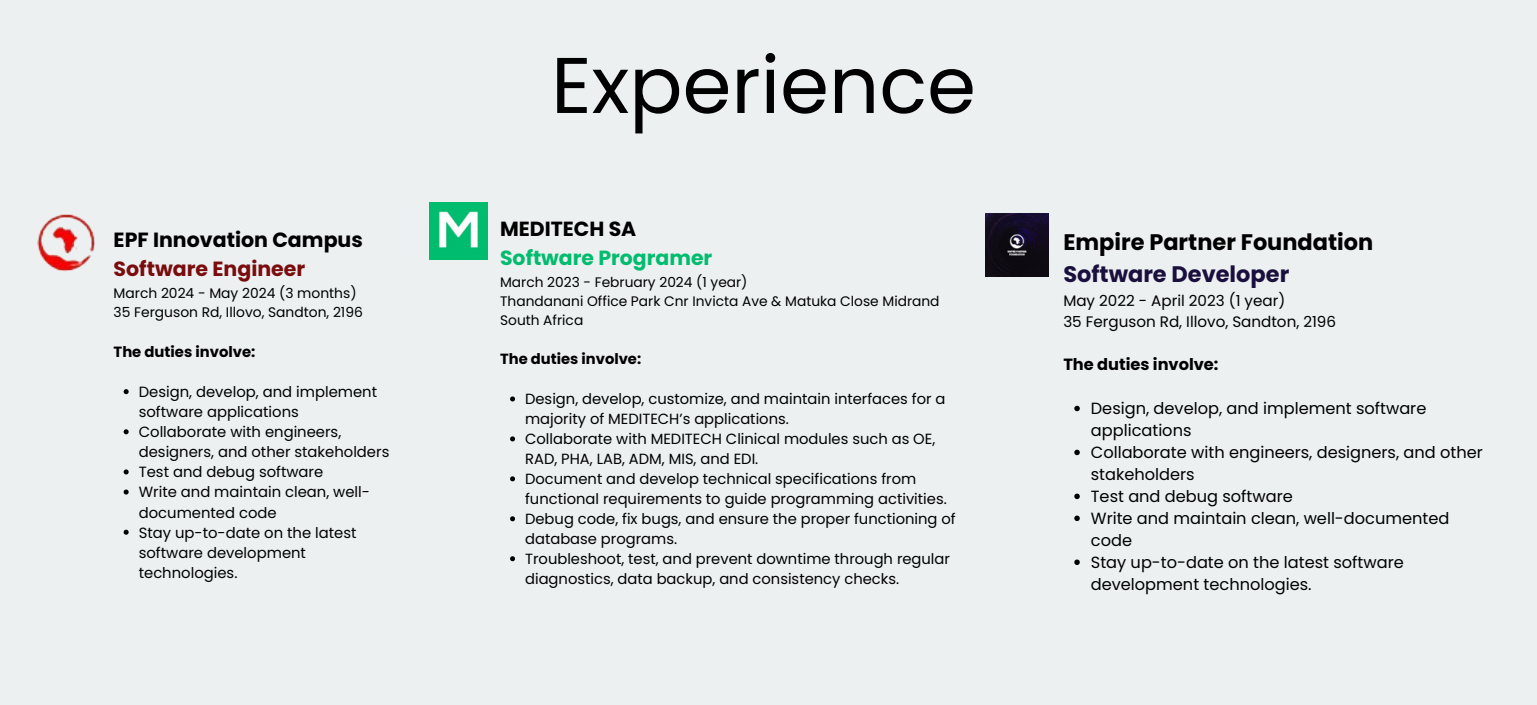
<style>
.page{position:relative;width:1537px;height:705px;background:#fff}
.page>*{position:absolute;margin:0;border:0;box-sizing:border-box;transform-origin:0 0}
.t1{font:78.75px "Poppins";color:#000}
.t2{font:700 22.5px/31.3px "Poppins";color:#000}
.t3{font:700 20.55px "Poppins";color:#000}
.t4{font:700 20.55px "Poppins";color:#7a0c0e}
.t5{font:700 20.4px "Poppins";color:#01bc6f}
.t6{font:700 20.4px "Poppins";color:#000}
.t7{font:16.2px/21.9px "Poppins";color:#000}
.t8{font:700 16.2px "Poppins";color:#000}
.t9{font:15.15px/21.1px "Poppins";color:#000}
.t10{font:14.85px/20.1px "Poppins";color:#000}
.t11{font:700 14.85px "Poppins";color:#000}
.t12{font:14.7px/20px "Poppins";color:#000}
.t13{font:700 14.7px "Poppins";color:#000}
.t14{font:13.8px/19.2px "Poppins";color:#000}
.s1{color:#1b103d}
</style>
<div class="page">
<div style="left:0;top:0;width:1537px;height:704px;background:#ecf0f1"></div>
<img style="left:37px;top:214px;width:58px;height:57px">
<img style="left:430px;top:202px;width:57px;height:57px">
<svg style="left:124px;top:389px;width:5px;height:5px"></svg>
<svg style="left:124px;top:429px;width:5px;height:5px"></svg>
<svg style="left:124px;top:469px;width:5px;height:5px"></svg>
<svg style="left:124px;top:489px;width:5px;height:5px"></svg>
<svg style="left:124px;top:529px;width:5px;height:5px"></svg>
<svg style="left:510px;top:396px;width:5px;height:5px"></svg>
<svg style="left:510px;top:436px;width:5px;height:5px"></svg>
<svg style="left:510px;top:476px;width:5px;height:5px"></svg>
<svg style="left:510px;top:516px;width:5px;height:5px"></svg>
<svg style="left:510px;top:556px;width:5px;height:5px"></svg>
<img style="left:986px;top:213px;width:63px;height:63px">
<svg style="left:1074px;top:405px;width:6px;height:6px"></svg>
<svg style="left:1074px;top:449px;width:6px;height:6px"></svg>
<svg style="left:1074px;top:493px;width:6px;height:6px"></svg>
<svg style="left:1074px;top:515px;width:6px;height:6px"></svg>
<svg style="left:1074px;top:559px;width:6px;height:5px"></svg>
<p class="t3" style="left:114px;top:225px;width:251px">EPF Innovation Campus</p>
<p class="t4" style="left:114px;top:254px;width:193px">Software Engineer</p>
<p class="t14" style="left:114px;top:283px;width:245px">March 2024 - May 2024 (3 months)</p>
<p class="t14" style="left:114px;top:303px;width:251px">35 Ferguson Rd, Illovo, Sandton, 2196</p>
<p class="t11" style="left:114px;top:341px;width:143px">The duties involve:</p>
<h2 class="t10" style="left:139px;top:381px;width:240px">Design, develop, and implement software applications</h2>
<p class="t10" style="left:139px;top:421px;width:252px">Collaborate with engineers, designers, and other stakeholders</p>
<p class="t10" style="left:139px;top:462px;width:186px">Test and debug software</p>
<p class="t10" style="left:139px;top:482px;width:233px">Write and maintain clean, well&shy;documented code</p>
<p class="t10" style="left:139px;top:522px;width:219px">Stay up-to-date on the latest software development technologies.</p>
<h1 class="t1" style="left:551px;top:30px;width:426px">Experience</h1>
<p class="t6" style="left:500px;top:214px;width:138px">MEDITECH SA</p>
<p class="t5" style="left:500px;top:243px;width:214px">Software Programer</p>
<p class="t14" style="left:500px;top:272px;width:249px">March 2023 - February 2024 (1 year)</p>
<p class="t14" style="left:500px;top:291px;width:441px">Thandanani Office Park Cnr Invicta Ave &amp; Matuka Close Midrand<br>South Africa</p>
<p class="t13" style="left:500px;top:349px;width:143px">The duties involve:</p>
<p class="t12" style="left:525px;top:389px;width:422px">Design, develop, customize, and maintain interfaces for a majority of MEDITECH’s applications.</p>
<h2 class="t12" style="left:525px;top:429px;width:412px">Collaborate with MEDITECH Clinical modules such as OE,<br>RAD, PHA, LAB, ADM, MIS, and EDI.</h2>
<p class="t12" style="left:525px;top:469px;width:423px">Document and develop technical specifications from functional requirements to guide programming activities.</p>
<p class="t12" style="left:525px;top:508px;width:432px">Debug code, fix bugs, and ensure the proper functioning of database programs.</p>
<p class="t12" style="left:525px;top:548px;width:426px">Troubleshoot, test, and prevent downtime through regular diagnostics, data backup, and consistency checks.</p>
<p class="t2" style="left:1063px;top:227px;width:311px">Empire Partner Foundation<br><span class="s1">Software Developer</span></p>
<p class="t9" style="left:1063px;top:290px;width:274px">May 2022 - April 2023 (1 year)<br>35 Ferguson Rd, Illovo, Sandton, 2196</p>
<p class="t8" style="left:1063px;top:353px;width:157px">The duties involve:</p>
<p class="t7" style="left:1091px;top:397px;width:337px">Design, develop, and implement software applications</p>
<h3 class="t7" style="left:1091px;top:441px;width:393px">Collaborate with engineers, designers, and other stakeholders</h3>
<h2 class="t7" style="left:1091px;top:485px;width:203px">Test and debug software</h2>
<p class="t7" style="left:1091px;top:507px;width:360px">Write and maintain clean, well-documented code</p>
<p class="t7" style="left:1091px;top:551px;width:314px">Stay up-to-date on the latest software development technologies.</p>
</div>
